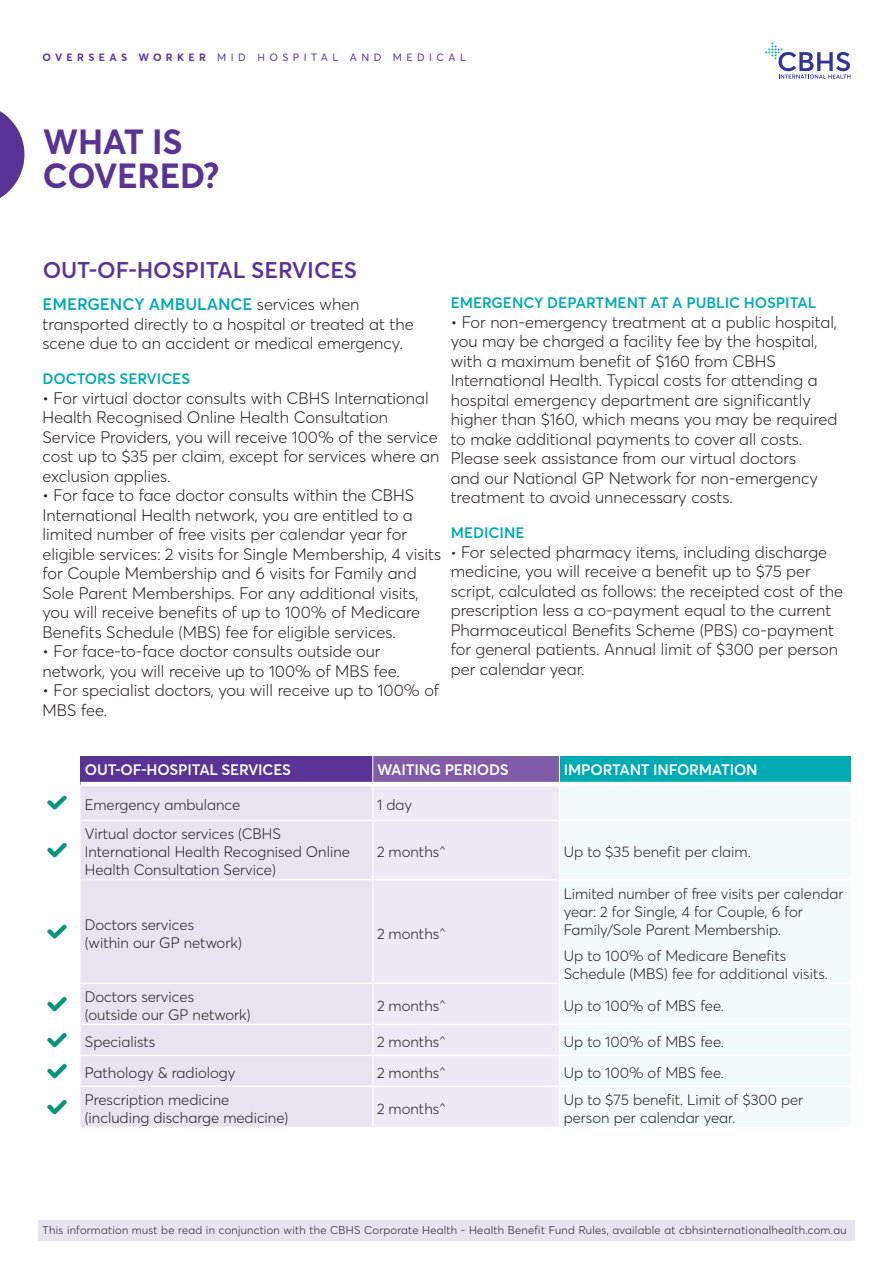
<style>
.page{position:relative;width:893px;height:1263px;background:#fff}
.page>*{position:absolute;margin:0;border:0;box-sizing:border-box;transform-origin:0 0}
.t1{font:700 34.5px/34.5px "Averta";letter-spacing:-.01em;color:#593494}
.t2{font:600 22.5px "Averta";letter-spacing:-.005em;color:#593494}
.t3{font:300 16.5px/19.5px "Averta";color:#231f20}
.t4{font:300 15px/18px "Averta";color:#231f20}
.t5{font:600 15px "Averta";letter-spacing:-.005em;color:#00aab3}
.t6{font:600 15px "Averta";letter-spacing:-.015em;color:#fff}
.t7{font:300 11.25px "Averta";letter-spacing:.025em;color:#231f20}
.t8{font:10.5px "Averta";letter-spacing:.425em;color:#5a3594}
.s1{font-weight:700}
.s2{font-weight:600;color:#00aab3}
.s3{font-size:15px}
</style>
<div class="page">
<svg style="left:765px;top:43px;width:85px;height:36px"></svg>
<div style="left:38px;top:1220px;width:817px;height:21px;background:#e7e3f0"></div>
<div style="left:81px;top:756px;width:292px;height:28px;background:#593494"></div>
<div style="left:373px;top:756px;width:186px;height:28px;background:#825da7"></div>
<div style="left:559px;top:756px;width:292px;height:28px;background:#00aab3"></div>
<div style="left:81px;top:786px;width:291px;height:341px;background:#e7e3f0"></div>
<div style="left:373px;top:786px;width:186px;height:341px;background:#eee9f4"></div>
<div style="left:560px;top:787px;width:290px;height:340px;background:#f2fbfb"></div>
<hr style="left:373px;top:820px;width:186px;height:1px;background:#fff">
<hr style="left:560px;top:820px;width:291px;height:1px;background:#fff">
<hr style="left:373px;top:879px;width:186px;height:1px;background:#fff">
<hr style="left:560px;top:879px;width:291px;height:1px;background:#fff">
<hr style="left:373px;top:982px;width:186px;height:2px;background:#fff">
<hr style="left:560px;top:982px;width:291px;height:2px;background:#fff">
<hr style="left:373px;top:1024px;width:186px;height:1px;background:#fff">
<hr style="left:560px;top:1024px;width:291px;height:1px;background:#fff">
<hr style="left:373px;top:1055px;width:186px;height:1px;background:#fff">
<hr style="left:560px;top:1055px;width:291px;height:1px;background:#fff">
<hr style="left:373px;top:1085px;width:186px;height:2px;background:#fff">
<hr style="left:560px;top:1085px;width:291px;height:2px;background:#fff">
<hr style="left:373px;top:782px;width:186px;height:4px;background:#fff">
<hr style="left:560px;top:782px;width:291px;height:4px;background:#fff">
<svg style="left:372px;top:756px;width:1px;height:26px"></svg>
<svg style="left:559px;top:756px;width:1px;height:28px"></svg>
<hr style="left:81px;top:782px;width:292px;height:4px;background:#fff">
<hr style="left:81px;top:820px;width:292px;height:1px;background:#fff">
<hr style="left:81px;top:879px;width:292px;height:1px;background:#fff">
<hr style="left:81px;top:982px;width:292px;height:2px;background:#fff">
<hr style="left:81px;top:1024px;width:292px;height:1px;background:#fff">
<hr style="left:81px;top:1055px;width:292px;height:1px;background:#fff">
<hr style="left:81px;top:1085px;width:292px;height:2px;background:#fff">
<img style="left:47px;top:795px;width:20px;height:15px">
<img style="left:47px;top:843px;width:20px;height:15px">
<img style="left:47px;top:924px;width:20px;height:15px">
<img style="left:47px;top:997px;width:20px;height:15px">
<img style="left:47px;top:1033px;width:20px;height:15px">
<img style="left:47px;top:1064px;width:20px;height:15px">
<img style="left:47px;top:1100px;width:20px;height:15px">
<svg style="left:0;top:111px;width:24px;height:87px"></svg>
<p class="t8" style="left:43px;top:50px;width:425px"><span class="s1">OVERSEAS WORKER</span> MID HOSPITAL AND MEDICAL</p>
<p class="t1" style="left:43px;top:123px;width:178px">WHAT IS<br>COVERED?</p>
<p class="t2" style="left:43px;top:254px;width:316px">OUT-OF-HOSPITAL SERVICES</p>
<p class="t3" style="left:43px;top:294px;width:373px"><span class="s2">EMERGENCY AMBULANCE</span> services when transported directly to a hospital or treated at the scene due to an accident or medical emergency.</p>
<p class="t5" style="left:43px;top:368px;width:149px">DOCTORS SERVICES</p>
<p class="t3" style="left:43px;top:388px;width:398px">• For virtual doctor consults with CBHS International Health Recognised Online Health Consultation Service Providers, you will receive 100% of the service cost up to $35 per claim, except for services where an exclusion applies.</p>
<p class="t3" style="left:43px;top:485px;width:400px">• For face to face doctor consults within the CBHS International Health network, you are entitled to a limited number of free visits per calendar year for eligible services: 2 visits for Single Membership, 4 visits for Couple Membership and 6 visits for Family and Sole Parent Memberships. For any additional visits, you will receive benefits of up to 100% of Medicare Benefits Schedule (MBS) fee for eligible services.</p>
<p class="t3" style="left:43px;top:641px;width:359px">• For face-to-face doctor consults outside our network, you will receive up to 100% of MBS fee.</p>
<p class="t3" style="left:43px;top:680px;width:398px">• For specialist doctors, you will receive up to 100% of<br>MBS fee.</p>
<p class="t5" style="left:451px;top:292px;width:367px">EMERGENCY DEPARTMENT AT A PUBLIC HOSPITAL</p>
<p class="t3" style="left:451px;top:311px;width:388px">• For non-emergency treatment at a public hospital, you may be charged a facility fee by the hospital, with a maximum benefit of $160 from CBHS International Health. Typical costs for attending a hospital emergency department are significantly higher than $160, which means you may be required to make additional payments to cover all costs.<br>Please seek assistance from our virtual doctors<br>and our National GP Network for non-emergency treatment to avoid unnecessary costs.</p>
<p class="t5" style="left:451px;top:522px;width:75px">MEDICINE</p>
<p class="t3" style="left:451px;top:542px;width:394px"><span class="s3">•</span> For selected pharmacy items, including discharge medicine, you will receive a benefit up to $75 per script, calculated as follows: the receipted cost of the prescription less a co-payment equal to the current Pharmaceutical Benefits Scheme (PBS) co-payment for general patients. Annual limit of $300 per person per calendar year.</p>
<p class="t6" style="left:85px;top:759px;width:208px">OUT-OF-HOSPITAL SERVICES</p>
<p class="t6" style="left:377px;top:759px;width:133px">WAITING PERIODS</p>
<p class="t6" style="left:564px;top:759px;width:195px">IMPORTANT INFORMATION</p>
<p class="t4" style="left:85px;top:795px;width:157px">Emergency ambulance</p>
<p class="t4" style="left:377px;top:795px;width:37px">1 day</p>
<p class="t4" style="left:85px;top:824px;width:267px">Virtual doctor services (CBHS<br>International Health Recognised Online<br>Health Consultation Service)</p>
<p class="t4" style="left:377px;top:842px;width:71px">2 months^</p>
<p class="t4" style="left:564px;top:842px;width:189px">Up to $35 benefit per claim.</p>
<p class="t4" style="left:85px;top:915px;width:159px">Doctors services (within our GP network)</p>
<p class="t4" style="left:377px;top:924px;width:71px">2 months^</p>
<p class="t4" style="left:564px;top:884px;width:281px">Limited number of free visits per calendar year: 2 for Single, 4 for Couple, 6 for<br>Family/Sole Parent Membership.</p>
<p class="t4" style="left:564px;top:946px;width:266px">Up to 100% of Medicare Benefits<br>Schedule (MBS) fee for additional visits.</p>
<p class="t4" style="left:85px;top:987px;width:167px">Doctors services (outside our GP network)</p>
<p class="t4" style="left:377px;top:996px;width:71px">2 months^</p>
<p class="t4" style="left:564px;top:996px;width:162px">Up to 100% of MBS fee.</p>
<p class="t4" style="left:85px;top:1032px;width:72px">Specialists</p>
<p class="t4" style="left:377px;top:1032px;width:71px">2 months^</p>
<p class="t4" style="left:564px;top:1032px;width:162px">Up to 100% of MBS fee.</p>
<p class="t4" style="left:85px;top:1063px;width:152px">Pathology &amp; radiology</p>
<p class="t4" style="left:377px;top:1063px;width:71px">2 months^</p>
<p class="t4" style="left:564px;top:1063px;width:162px">Up to 100% of MBS fee.</p>
<p class="t4" style="left:85px;top:1090px;width:205px">Prescription medicine (including discharge medicine)</p>
<p class="t4" style="left:377px;top:1099px;width:71px">2 months^</p>
<p class="t4" style="left:564px;top:1090px;width:241px">Up to $75 benefit. Limit of $300 per person per calendar year.</p>
<p class="t7" style="left:43px;top:1223px;width:805px">This information must be read in conjunction with the CBHS Corporate Health - Health Benefit Fund Rules, available at cbhsinternationalhealth.com.au</p>
</div>
